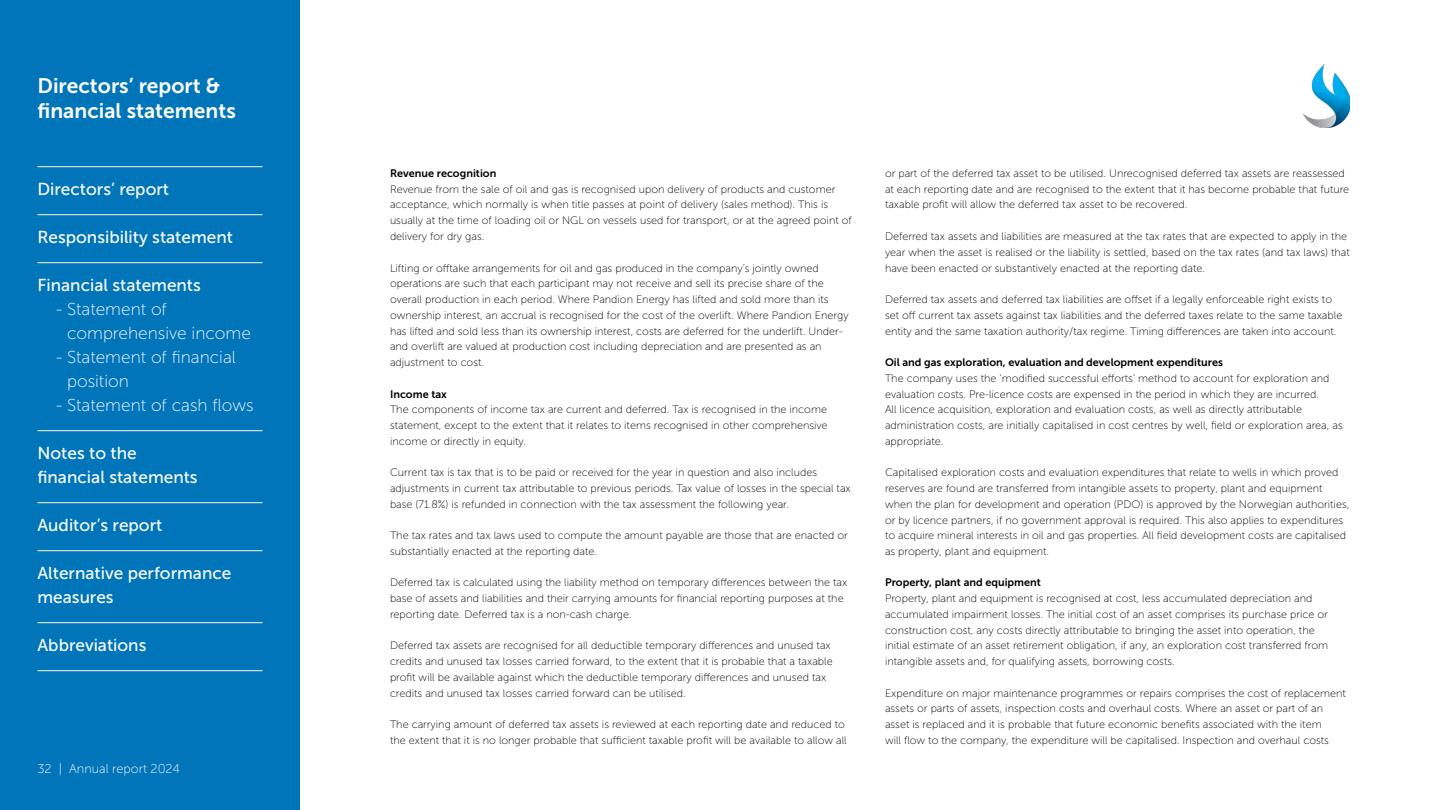
<style>
.page{position:relative;width:1440px;height:810px;background:#fff}
.page>*{position:absolute;margin:0;border:0;box-sizing:border-box;transform-origin:0 0}
.t1{font:21px/25.2px "Museo Sans 700";color:#fff}
.t2{font:17.25px/24px "Museo Sans 500";color:#fff}
.t3{font:17.25px/24px "Museo Sans 100";color:#fff}
.t4{font:12.75px "Museo Sans 100";color:#fff}
.t5{font:10.88px/15.8px "Museo Sans 100";color:#000}
.t6{font:10.88px "Museo Sans 700";color:#000}
</style>
<div class="page">
<div style="left:0;top:0;width:300px;height:810px;background:#0075b9"></div>
<img style="left:1303px;top:64px;width:47px;height:64px">
<hr style="left:38px;top:167px;width:224px;height:1px;background:#fff">
<hr style="left:38px;top:215px;width:224px;height:1px;background:#fff">
<hr style="left:38px;top:263px;width:224px;height:1px;background:#fff">
<hr style="left:38px;top:431px;width:224px;height:1px;background:#fff">
<hr style="left:38px;top:503px;width:224px;height:1px;background:#fff">
<hr style="left:38px;top:551px;width:224px;height:1px;background:#fff">
<hr style="left:38px;top:623px;width:224px;height:1px;background:#fff">
<hr style="left:38px;top:671px;width:224px;height:1px;background:#fff">
<h1 class="t1" style="left:38px;top:73px;width:200px">Directors’ report &amp; financial statements</h1>
<h2 class="t2" style="left:38px;top:177px;width:133px">Directors’ report</h2>
<h2 class="t2" style="left:38px;top:225px;width:197px">Responsibility statement</h2>
<h2 class="t2" style="left:38px;top:273px;width:165px">Financial statements</h2>
<h2 class="t3" style="left:67px;top:298px;width:185px;text-indent:-11px">- Statement of comprehensive income</h2>
<h2 class="t3" style="left:67px;top:346px;width:170px;text-indent:-11px">- Statement of financial position</h2>
<h2 class="t3" style="left:56px;top:394px;width:199px">- Statement of cash flows</h2>
<h2 class="t2" style="left:38px;top:441px;width:162px">Notes to the financial statements</h2>
<h2 class="t2" style="left:38px;top:513px;width:126px">Auditor’s report</h2>
<h2 class="t2" style="left:38px;top:561px;width:195px">Alternative performance measures</h2>
<h2 class="t2" style="left:38px;top:633px;width:110px">Abbreviations</h2>
<p class="t4" style="left:38px;top:761px;width:144px">32 | Annual report 2024</p>
<p class="t6" style="left:390px;top:167px;width:108px">Revenue recognition</p>
<p class="t5" style="left:390px;top:181px;width:463px">Revenue from the sale of oil and gas is recognised upon delivery of products and customer acceptance, which normally is when title passes at point of delivery (sales method). This is usually at the time of loading oil or NGL on vessels used for transport, or at the agreed point of delivery for dry gas.</p>
<p class="t5" style="left:390px;top:260px;width:460px">Lifting or offtake arrangements for oil and gas produced in the company’s jointly owned operations are such that each participant may not receive and sell its precise share of the overall production in each period. Where Pandion Energy has lifted and sold more than its ownership interest, an accrual is recognised for the cost of the overlift. Where Pandion Energy has lifted and sold less than its ownership interest, costs are deferred for the underlift. Under&shy;and overlift are valued at production cost including depreciation and are presented as an adjustment to cost.</p>
<p class="t6" style="left:390px;top:388px;width:58px">Income tax</p>
<p class="t5" style="left:390px;top:402px;width:439px;text-align:justify">The components of income tax are current and deferred. Tax is recognised in the income statement, except to the extent that it relates to items recognised in other comprehensive income or directly in equity.</p>
<p class="t5" style="left:390px;top:465px;width:462px">Current tax is tax that is to be paid or received for the year in question and also includes adjustments in current tax attributable to previous periods. Tax value of losses in the special tax base (71.8%) is refunded in connection with the tax assessment the following year.</p>
<p class="t5" style="left:390px;top:528px;width:459px">The tax rates and tax laws used to compute the amount payable are those that are enacted or substantially enacted at the reporting date.</p>
<p class="t5" style="left:390px;top:575px;width:459px">Deferred tax is calculated using the liability method on temporary differences between the tax base of assets and liabilities and their carrying amounts for financial reporting purposes at the reporting date. Deferred tax is a non-cash charge.</p>
<p class="t5" style="left:390px;top:638px;width:444px">Deferred tax assets are recognised for all deductible temporary differences and unused tax credits and unused tax losses carried forward, to the extent that it is probable that a taxable profit will be available against which the deductible temporary differences and unused tax credits and unused tax losses carried forward can be utilised.</p>
<p class="t5" style="left:390px;top:717px;width:458px">The carrying amount of deferred tax assets is reviewed at each reporting date and reduced to the extent that it is no longer probable that sufficient taxable profit will be available to allow all</p>
<p class="t5" style="left:885px;top:166px;width:466px">or part of the deferred tax asset to be utilised. Unrecognised deferred tax assets are reassessed at each reporting date and are recognised to the extent that it has become probable that future taxable profit will allow the deferred tax asset to be recovered.</p>
<p class="t5" style="left:885px;top:229px;width:466px">Deferred tax assets and liabilities are measured at the tax rates that are expected to apply in the year when the asset is realised or the liability is settled, based on the tax rates (and tax laws) that have been enacted or substantively enacted at the reporting date.</p>
<p class="t5" style="left:885px;top:292px;width:459px">Deferred tax assets and deferred tax liabilities are offset if a legally enforceable right exists to set off current tax assets against tax liabilities and the deferred taxes relate to the same taxable entity and the same taxation authority/tax regime. Timing differences are taken into account.</p>
<p class="t6" style="left:885px;top:356px;width:340px">Oil and gas exploration, evaluation and development expenditures</p>
<p class="t5" style="left:885px;top:370px;width:459px">The company uses the ‘modified successful efforts’ method to account for exploration and evaluation costs. Pre-licence costs are expensed in the period in which they are incurred.<br>All licence acquisition, exploration and evaluation costs, as well as directly attributable administration costs, are initially capitalised in cost centres by well, field or exploration area, as appropriate.</p>
<p class="t5" style="left:885px;top:465px;width:466px">Capitalised exploration costs and evaluation expenditures that relate to wells in which proved reserves are found are transferred from intangible assets to property, plant and equipment when the plan for development and operation (PDO) is approved by the Norwegian authorities, or by licence partners, if no government approval is required. This also applies to expenditures to acquire mineral interests in oil and gas properties. All field development costs are capitalised as property, plant and equipment.</p>
<p class="t6" style="left:885px;top:577px;width:158px">Property, plant and equipment</p>
<p class="t5" style="left:885px;top:591px;width:445px">Property, plant and equipment is recognised at cost, less accumulated depreciation and accumulated impairment losses. The initial cost of an asset comprises its purchase price or construction cost, any costs directly attributable to bringing the asset into operation, the initial estimate of an asset retirement obligation, if any, an exploration cost transferred from intangible assets and, for qualifying assets, borrowing costs.</p>
<p class="t5" style="left:885px;top:685px;width:463px">Expenditure on major maintenance programmes or repairs comprises the cost of replacement assets or parts of assets, inspection costs and overhaul costs. Where an asset or part of an asset is replaced and it is probable that future economic benefits associated with the item<br>will flow to the company, the expenditure will be capitalised. Inspection and overhaul costs</p>
</div>
